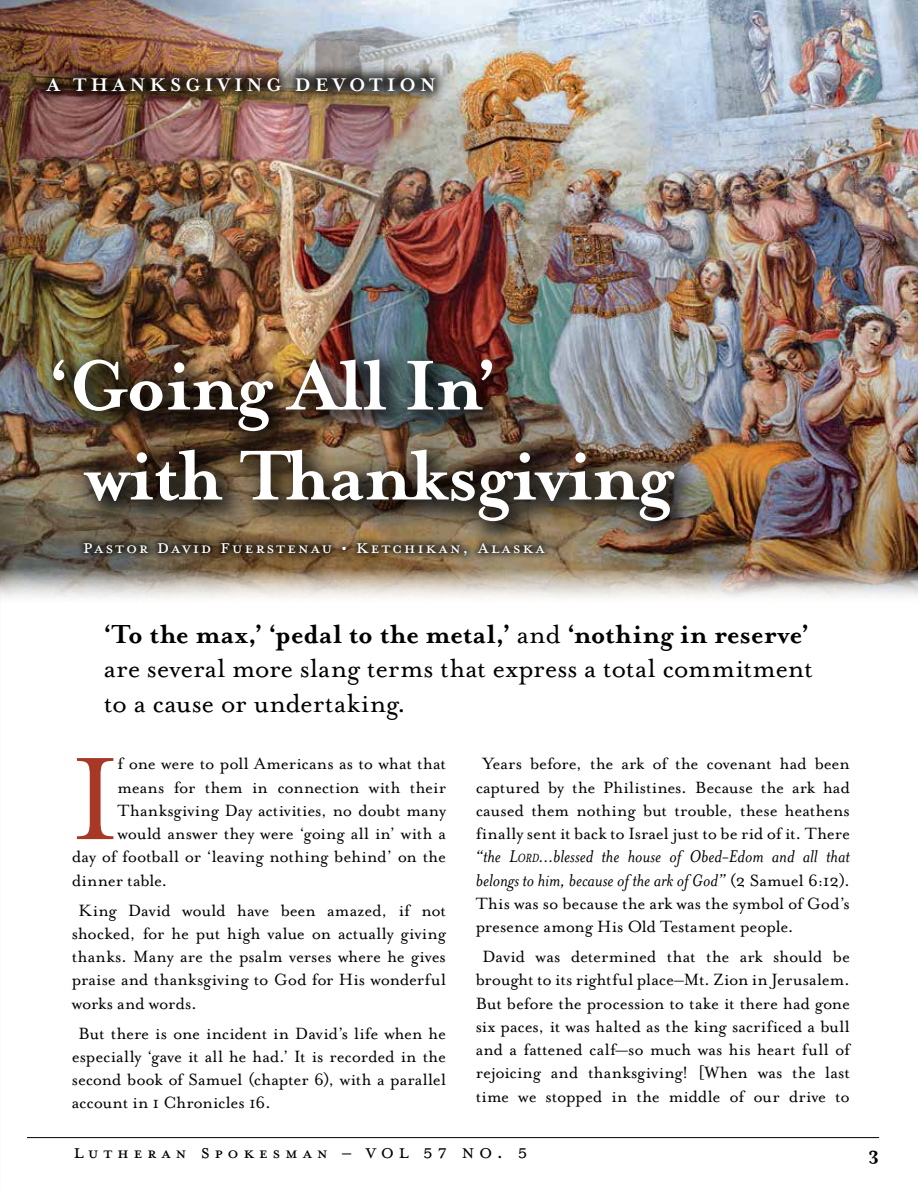
<style>
.page{position:relative;width:918px;height:1188px;background:#fff}
.page>*{position:absolute;margin:0;border:0;box-sizing:border-box;transform-origin:0 0}
.t1{font:135px "Mrs Eaves Roman";color:#a63825}
.t2{font:700 81px/90px "Mrs Eaves";letter-spacing:-.01em;color:#fff}
.t3{font:30px/34.5px "Mrs Eaves Roman";letter-spacing:-.005em;color:#000}
.t4{font:700 30px "Mrs Eaves";letter-spacing:.005em;color:#000}
.t5{font:22.5px "Mrs Eaves Petite Caps";letter-spacing:.075em;color:#fff}
.t6{font:22.5px "Mrs Eaves Petite Caps";letter-spacing:.2em;color:#000}
.t7{font:700 21px "Mrs Eaves";letter-spacing:.2em;color:#fff}
.t8{font:700 21px "Mrs Eaves";color:#000}
.t9{font:italic 19.5px/23.2px "Mrs Eaves";color:#000}
.t10{font:18.75px/23.2px "Mrs Eaves Roman";letter-spacing:-.005em;color:#000;text-align:justify}
.s1{font-family:"Mrs Eaves Roman";font-weight:400}
.s2{font-style:inherit}
.s3{font-size:13.65px}
.s4{font-family:"Mrs Eaves Roman";font-style:normal;font-size:18.75px}
</style>
<div class="page">
<img style="left:0;top:0;width:918px;height:602px">
<div style="left:32px;top:63px;width:417px;height:43px;background:#000;opacity:.75"></div>
<hr style="left:27px;top:1137px;width:852px;height:1px;background:#000">
<div style="left:75px;top:534px;width:478px;height:30px;background:#000;opacity:.75"></div>
<div style="left:39px;top:344px;width:663px;height:206px;background:#000;opacity:.75"></div>
<p class="t7" style="left:47px;top:72px;width:390px">A THANKSGIVING DEVOTION</p>
<h2 class="t2" style="left:85px;top:341px;width:589px;text-indent:-36px">‘Going All In’<br>with Thanksgiving</h2>
<p class="t5" style="left:83px;top:537px;width:464px">Pastor David Fuerstenau • Ketchikan, Alaska</p>
<h3 class="t4" style="left:104px;top:617px;width:707px">‘To the max,’ ‘pedal to the metal,’ <span class="s1">and</span> ‘nothing in reserve’</h3>
<h3 class="t3" style="left:104px;top:652px;width:711px">are several more slang terms that express a total commitment to a cause or undertaking.</h3>
<h1 class="t1" style="left:72px;top:726px;width:48px">I</h1>
<p class="t10" style="left:118px;top:752px;width:330px">f one were to poll Americans as to what that</p>
<p class="t10" style="left:118px;top:776px;width:330px">means for them in connection with their</p>
<p class="t10" style="left:118px;top:799px;width:330px">Thanksgiving Day activities, no doubt many</p>
<p class="t10" style="left:118px;top:822px;width:330px">would answer they were ‘going all in’ with a</p>
<p class="t10" style="left:72px;top:845px;width:376px">day of football or ‘leaving nothing behind’ on the</p>
<p class="t10" style="left:72px;top:869px;width:97px">dinner table.</p>
<p class="t10" style="left:72px;top:899px;width:376px;text-indent:7px">King David would have been amazed, if not shocked, for he put high value on actually giving thanks. Many are the psalm verses where he gives praise and thanksgiving to God for His wonderful works and words.</p>
<p class="t10" style="left:72px;top:1022px;width:376px;text-indent:7px">But there is one incident in David’s life when he especially ‘gave it all he had.’ It is recorded in the second book of Samuel (chapter 6), with a parallel account in 1 Chronicles 16.</p>
<p class="t10" style="left:476px;top:752px;width:376px;text-align:center">Years before, the ark of the covenant had been captured by the Philistines. Because the ark had caused them nothing but trouble, these heathens finally sent it back to Israel just to be rid of it. There</p>
<p class="t9" style="left:476px;top:845px;width:376px">“the <span class="s2">L</span><span class="s3">ord</span>…blessed the house of Obed-Edom and all that belongs to him, because of the ark of God” <span class="s4">(2 Samuel 6:12).</span></p>
<p class="t10" style="left:476px;top:892px;width:376px">This was so because the ark was the symbol of God’s presence among His Old Testament people.</p>
<p class="t10" style="left:476px;top:945px;width:376px;text-align:center">David was determined that the ark should be brought to its rightful place–Mt. Zion in Jerusalem.<br>But before the procession to take it there had gone six paces, it was halted as the king sacrificed a bull and a fattened calf—so much was his heart full of rejoicing and thanksgiving! [When was the last time we stopped in the middle of our drive to</p>
<p class="t6" style="left:74px;top:1143px;width:456px">Lutheran Spokesman – VOL 57 NO. 5</p>
<p class="t8" style="left:868px;top:1141px;width:13px">3</p>
</div>
